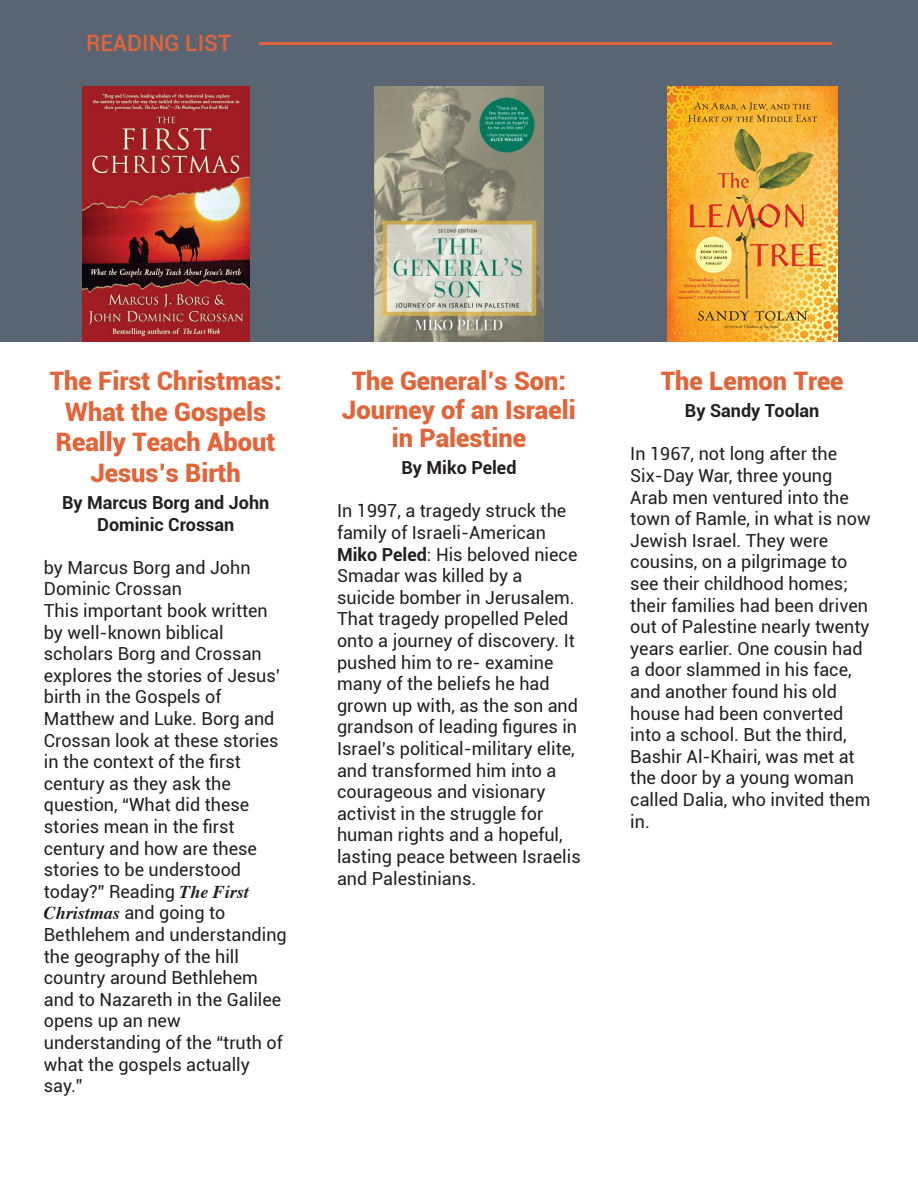
<style>
.page{position:relative;width:918px;height:1188px;background:#fff}
.page>*{position:absolute;margin:0;border:0;box-sizing:border-box;transform-origin:0 0}
.t1{font:900 25.5px/30.6px "Roboto";color:#e26439;text-align:center}
.t2{font:500 22.5px "Roboto";color:#e26439}
.t3{font:18px/21.6px "Roboto";color:#231f20}
.t4{font:700 18px/21.6px "Roboto";color:#231f20;text-align:center}
.s1{font-family:"Times";font-weight:700;font-style:italic}
.s2{font-weight:700}
</style>
<div class="page">
<div style="left:0;top:0;width:918px;height:341px;background:#5a6574"></div>
<hr style="left:260px;top:42px;width:571px;height:3px;background:#e26439">
<img style="left:82px;top:86px;width:167px;height:255px">
<img style="left:374px;top:86px;width:170px;height:255px">
<img style="left:667px;top:86px;width:170px;height:255px">
<p class="t2" style="left:86px;top:27px;width:147px">READING LIST</p>
<h1 class="t1" style="left:50px;top:365px;width:233px">The First Christmas:<br>What the Gospels<br>Really Teach About<br>Jesus’s Birth</h1>
<p class="t4" style="left:62px;top:491px;width:209px">By Marcus Borg and John<br>Dominic Crossan</p>
<p class="t3" style="left:44px;top:556px;width:244px">by Marcus Borg and John<br>Dominic Crossan<br>This important book written by well-known biblical scholars Borg and Crossan explores the stories of Jesus’ birth in the Gospels of<br>Matthew and Luke. Borg and<br>Crossan look at these stories in the context of the first century as they ask the question, “What did these stories mean in the first century and how are these stories to be understood today?” Reading <span class="s1">The First<br>Christmas</span> and going to<br>Bethlehem and understanding the geography of the hill country around Bethlehem and to Nazareth in the Galilee opens up an new understanding of the “truth of what the gospels actually say.”</p>
<h1 class="t1" style="left:342px;top:366px;width:235px;line-height:28.5px">The General’s Son:<br>Journey of an Israeli in Palestine</h1>
<p class="t4" style="left:401px;top:456px;width:117px">By Miko Peled</p>
<p class="t3" style="left:337px;top:500px;width:245px">In 1997, a tragedy struck the family of Israeli-American<br><span class="s2">Miko Peled</span>: His beloved niece<br>Smadar was killed by a suicide bomber in Jerusalem.<br>That tragedy propelled Peled onto a journey of discovery. It pushed him to re- examine many of the beliefs he had grown up with, as the son and grandson of leading figures in<br>Israel’s political-military elite, and transformed him into a courageous and visionary activist in the struggle for human rights and a hopeful, lasting peace between Israelis and Palestinians.</p>
<h1 class="t1" style="left:661px;top:365px;width:184px">The Lemon Tree</h1>
<p class="t4" style="left:685px;top:399px;width:136px">By Sandy Toolan</p>
<p class="t3" style="left:630px;top:443px;width:242px">In 1967, not long after the<br>Six-Day War, three young<br>Arab men ventured into the town of Ramle, in what is now<br>Jewish Israel. They were cousins, on a pilgrimage to see their childhood homes; their families had been driven out of Palestine nearly twenty years earlier. One cousin had a door slammed in his face, and another found his old house had been converted into a school. But the third,<br>Bashir Al-Khairi, was met at the door by a young woman called Dalia, who invited them in.</p>
</div>
